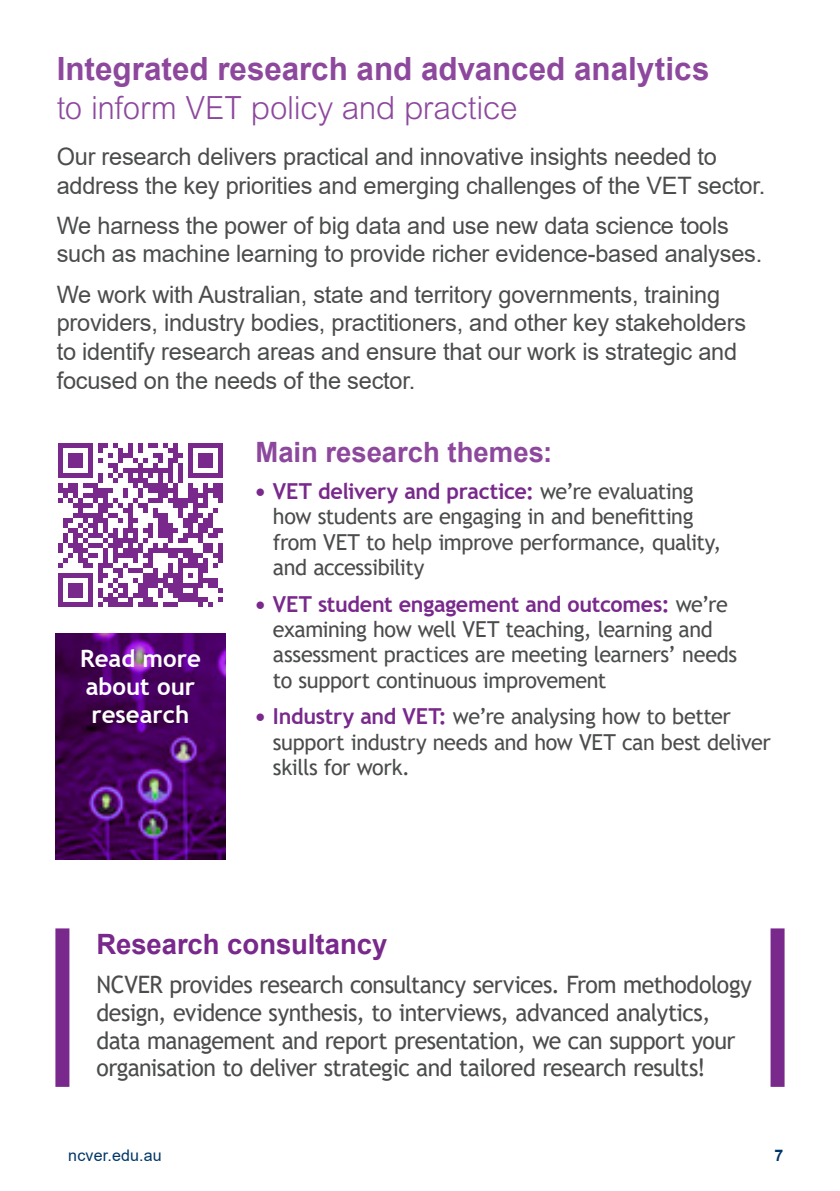
<style>
.page{position:relative;width:840px;height:1191px;background:#fff}
.page>*{position:absolute;margin:0;border:0;box-sizing:border-box;transform-origin:0 0}
.Subheading{font:700 32px/38.4px "Arial";color:#8d489d}
.Subheading_2{font:700 28px "Arial";color:#8d489d}
.Highlight_List{font:700 28px "Arial";color:#79288c}
.Intro_Body{font:24px/28.8px "Arial";letter-spacing:-.01em;color:#4b4c4d}
.Highlight_List-2{font:24px/27.6px "Trebuchet MS";letter-spacing:-.025em;color:#4b4c4d;scale:.96 1}
.t1{font:700 24px/28px "Trebuchet MS";color:#fff}
.Dotpoint_List_Purple{font:22px/25.2px "Trebuchet MS";letter-spacing:-.02em;color:#4b4c4d}
.t2{font:16px "Arial";letter-spacing:.01em;color:#003768}
.t3{font:700 16px "Arial";color:#003768}
.s1{font-family:"Arial MT Std";font-weight:300}
.s2{font-weight:700;font-size:24px;color:#79288c}
.s3{font-weight:700;color:#79288c}
</style>
<div class="page">
<div style="left:55px;top:928px;width:14px;height:158px;background:#79288c"></div>
<div style="left:770px;top:928px;width:14px;height:158px;background:#79288c"></div>
<svg style="left:58px;top:443px;width:164px;height:164px"></svg>
<img style="left:55px;top:633px;width:171px;height:226px">
<h2 class="Subheading" style="left:57px;top:50px;width:654px">Integrated research and advanced analytics <span class="s1">to inform VET policy and practice</span></h2>
<h4 class="Intro_Body" style="left:57px;top:142px;width:709px">Our research delivers practical and innovative insights needed to address the key priorities and emerging challenges of the VET sector.</h4>
<h4 class="Intro_Body" style="left:57px;top:211px;width:706px">We harness the power of big data and use new data science tools such as machine learning to provide richer evidence-based analyses.</h4>
<h4 class="Intro_Body" style="left:57px;top:280px;width:690px">We work with Australian, state and territory governments, training providers, industry bodies, practitioners, and other key stakeholders to identify research areas and ensure that our work is strategic and focused on the needs of the sector.</h4>
<p class="t1" style="left:80px;top:644px;width:122px">Read more about our research</p>
<h3 class="Subheading_2" style="left:255px;top:433px;width:298px">Main research themes:</h3>
<p class="Dotpoint_List_Purple" style="left:273px;top:478px;width:449px;text-indent:-19px"><span class="s2">•</span> <span class="s3">VET delivery and practice:</span> we’re evaluating how students are engaging in and benefitting from VET to help improve performance, quality, and accessibility</p>
<p class="Dotpoint_List_Purple" style="left:273px;top:591px;width:465px;text-indent:-19px"><span class="s2">•</span> <span class="s3">VET student engagement and outcomes:</span> we’re examining how well VET teaching, learning and assessment practices are meeting learners’ needs to support continuous improvement</p>
<p class="Dotpoint_List_Purple" style="left:273px;top:703px;width:499px;text-indent:-19px"><span class="s2">•</span> <span class="s3">Industry and VET:</span> we’re analysing how to better support industry needs and how VET can best deliver skills for work.</p>
<h5 class="Highlight_List" style="left:96px;top:925px;width:292px">Research consultancy</h5>
<h5 class="Highlight_List-2" style="left:96px;top:971px;width:684px">NCVER provides research consultancy services. From methodology design, evidence synthesis, to interviews, advanced analytics, data management and report presentation, we can support your organisation to deliver strategic and tailored research results!</h5>
<p class="t2" style="left:68px;top:1144px;width:95px">ncver.edu.au</p>
<p class="t3" style="left:774px;top:1144px;width:10px">7</p>
</div>
